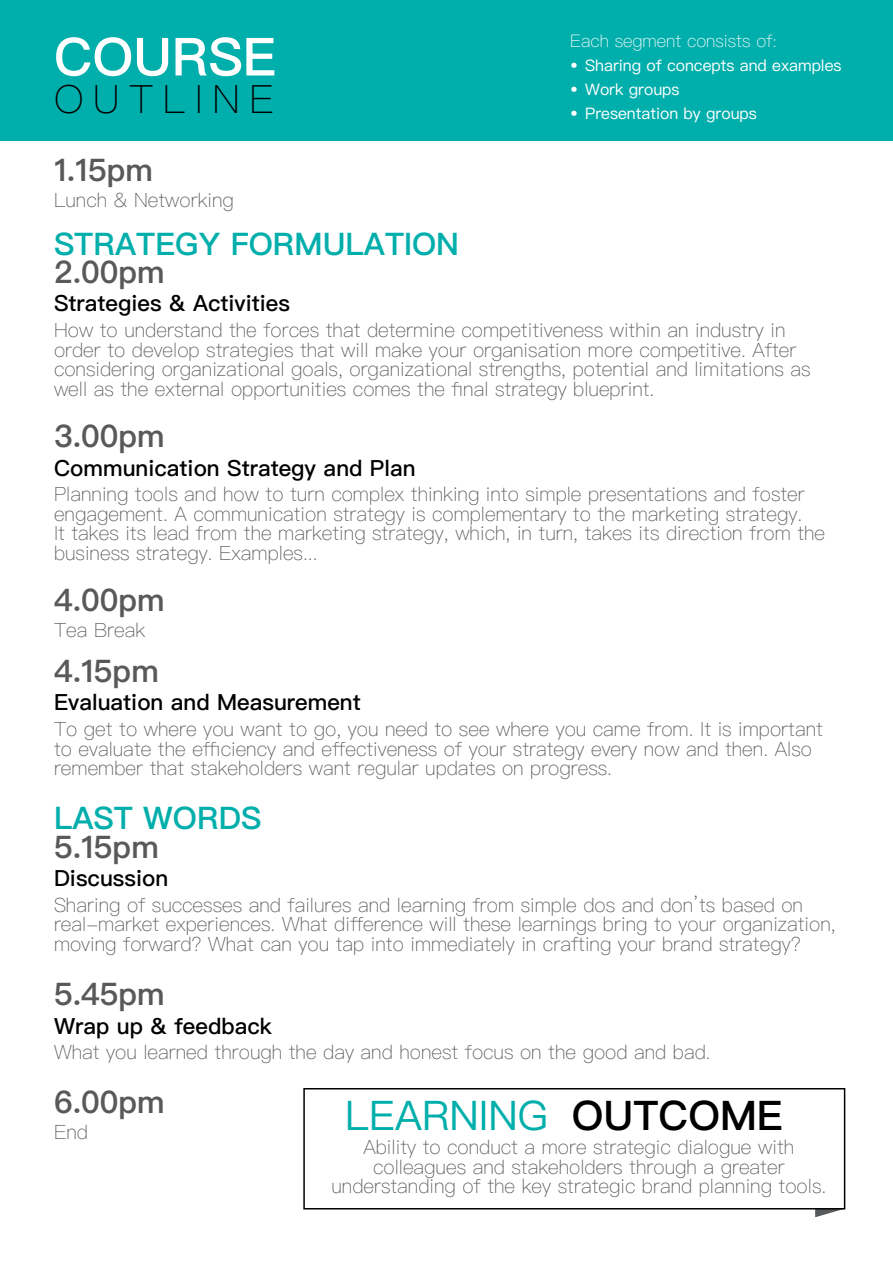
<style>
.page{position:relative;width:893px;height:1263px;background:#fff}
.page>*{position:absolute;margin:0;border:0;box-sizing:border-box;transform-origin:0 0}
.t1{font:600 52.65px "Ping Fang SC";color:#fff}
.t2{font:40.8px "Ping Fang SC";color:#00aeab}
.t3{font:100 39px "Ping Fang SC";letter-spacing:.24em;color:#000}
.t4{font:600 31.05px "Ping Fang HK";color:#58595b}
.t5{font:600 31.05px "Ping Fang HK";color:#00aeab}
.t6{font:500 22.35px "Ping Fang HK";color:#000}
.t7{font:100 19.65px/19.6px "Ping Fang HK";color:#58595b}
.t8{font:100 17.4px "Ping Fang HK";color:#fff}
.t9{font:15.9px "Ping Fang HK";color:#fff}
.s1{font-weight:600;color:#000}
</style>
<div class="page">
<div style="left:0;top:0;width:893px;height:140px;background:#00aeab"></div>
<svg style="left:815px;top:1209px;width:29px;height:8px"></svg>
<div style="left:303px;top:1088px;width:542px;height:121px;border:2px solid #000"></div>
<h1 class="t1" style="left:54px;top:24px;width:224px">COURSE</h1>
<h3 class="t3" style="left:54px;top:75px;width:221px">OUTLINE</h3>
<p class="t8" style="left:570px;top:30px;width:208px">Each segment consists of:</p>
<p class="t9" style="left:570px;top:55px;width:273px">• Sharing of concepts and examples</p>
<p class="t9" style="left:570px;top:79px;width:111px">• Work groups</p>
<p class="t9" style="left:570px;top:103px;width:188px">• Presentation by groups</p>
<h3 class="t4" style="left:54px;top:151px;width:100px">1.15pm</h3>
<p class="t7" style="left:54px;top:190px;width:181px">Lunch &amp; Networking</p>
<h3 class="t5" style="left:54px;top:224px;width:407px">STRATEGY FORMULATION</h3>
<h3 class="t4" style="left:54px;top:253px;width:112px">2.00pm</h3>
<p class="t6" style="left:54px;top:290px;width:238px">Strategies &amp; Activities</p>
<p class="t7" style="left:54px;top:320px;width:758px">How to understand the forces that determine competitiveness within an industry in order to develop strategies that will make your organisation more competitive. After considering organizational goals, organizational strengths, potential and limitations as well as the external opportunities comes the final strategy blueprint.</p>
<h3 class="t4" style="left:54px;top:417px;width:112px">3.00pm</h3>
<p class="t6" style="left:54px;top:454px;width:363px">Communication Strategy and Plan</p>
<p class="t7" style="left:54px;top:484px;width:773px">Planning tools and how to turn complex thinking into simple presentations and foster engagement. A communication strategy is complementary to the marketing strategy.<br>It takes its lead from the marketing strategy, which, in turn, takes its direction from the business strategy. Examples...</p>
<h3 class="t4" style="left:54px;top:581px;width:112px">4.00pm</h3>
<p class="t7" style="left:54px;top:620px;width:93px">Tea Break</p>
<h3 class="t4" style="left:54px;top:652px;width:106px">4.15pm</h3>
<p class="t6" style="left:54px;top:689px;width:308px">Evaluation and Measurement</p>
<p class="t7" style="left:54px;top:719px;width:770px">To get to where you want to go, you need to see where you came from. It is important to evaluate the efficiency and effectiveness of your strategy every now and then. Also remember that stakeholders want regular updates on progress.</p>
<h3 class="t5" style="left:54px;top:799px;width:209px">LAST WORDS</h3>
<h3 class="t4" style="left:54px;top:828px;width:106px">5.15pm</h3>
<p class="t6" style="left:54px;top:864px;width:116px">Discussion</p>
<p class="t7" style="left:54px;top:895px;width:783px">Sharing of successes and failures and learning from simple dos and don’ts based on real-market experiences. What difference will these learnings bring to your organization, moving forward? What can you tap into immediately in crafting your brand strategy?</p>
<h3 class="t4" style="left:54px;top:975px;width:112px">5.45pm</h3>
<p class="t6" style="left:54px;top:1012px;width:220px">Wrap up &amp; feedback</p>
<p class="t7" style="left:54px;top:1042px;width:658px">What you learned through the day and honest focus on the good and bad.</p>
<h3 class="t4" style="left:54px;top:1083px;width:112px">6.00pm</h3>
<p class="t7" style="left:54px;top:1122px;width:35px">End</p>
<h2 class="t2" style="left:345px;top:1091px;width:439px">LEARNING <span class="s1">OUTCOME</span></h2>
<p class="t7" style="left:331px;top:1137px;width:496px;text-align:center">Ability to conduct a more strategic dialogue with colleagues and stakeholders through a greater understanding of the key strategic brand planning tools.</p>
</div>
